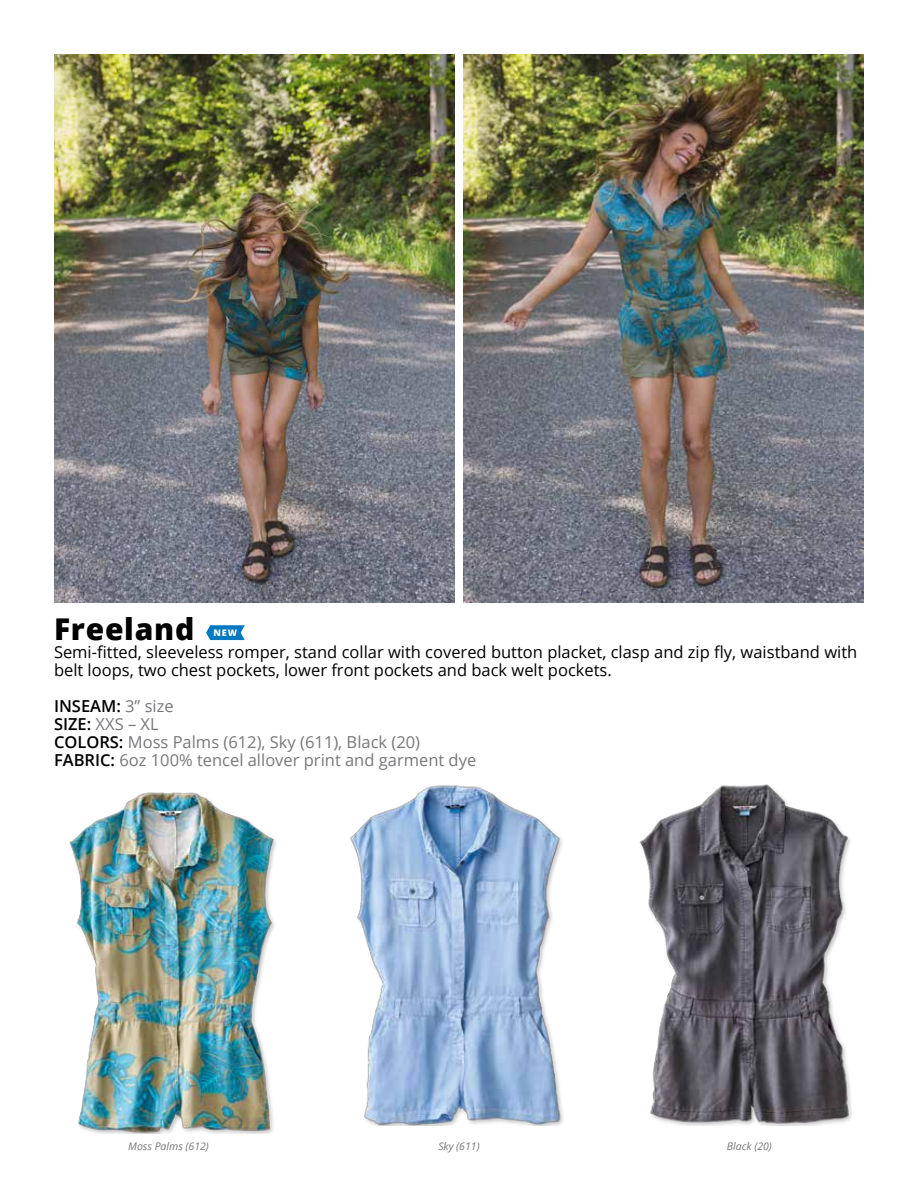
<style>
.page{position:relative;width:918px;height:1188px;background:#fff}
.page>*{position:absolute;margin:0;border:0;box-sizing:border-box;transform-origin:0 0}
.t1{font:800 30px "Open Sans";letter-spacing:.025em;color:#000}
.t2{font:16.5px/18px "Open Sans";color:#000}
.t3{font:16.5px/18px "Open Sans";color:#77787b}
.t4{font:italic 10.5px "Open Sans";color:#77787b}
.t5{font:800 9px "Open Sans";color:#fff}
.s1{font-weight:600;color:#000}
</style>
<div class="page">
<img style="left:464px;top:54px;width:400px;height:548px">
<img style="left:54px;top:54px;width:400px;height:548px">
<img style="left:69px;top:792px;width:208px;height:342px">
<img style="left:350px;top:785px;width:214px;height:341px">
<img style="left:639px;top:784px;width:213px;height:342px">
<svg style="left:206px;top:625px;width:39px;height:15px"></svg>
<h1 class="t1" style="left:54px;top:606px;width:142px">Freeland</h1>
<p class="t5" style="left:214px;top:626px;width:25px">NEW</p>
<p class="t2" style="left:54px;top:643px;width:805px">Semi-fitted, sleeveless romper, stand collar with covered button placket, clasp and zip fly, waistband with belt loops, two chest pockets, lower front pockets and back welt pockets.</p>
<p class="t3" style="left:54px;top:696px;width:424px"><span class="s1">INSEAM:</span> 3” size<br><span class="s1">SIZE:</span> XXS – XL<br><span class="s1">COLORS:</span> Moss Palms (612), Sky (611), Black (20)<br><span class="s1">FABRIC:</span> 6oz 100% tencel allover print and garment dye</p>
<p class="t4" style="left:128px;top:1139px;width:82px">Moss Palms (612)</p>
<p class="t4" style="left:438px;top:1139px;width:43px">Sky (611)</p>
<p class="t4" style="left:727px;top:1139px;width:47px">Black (20)</p>
</div>
